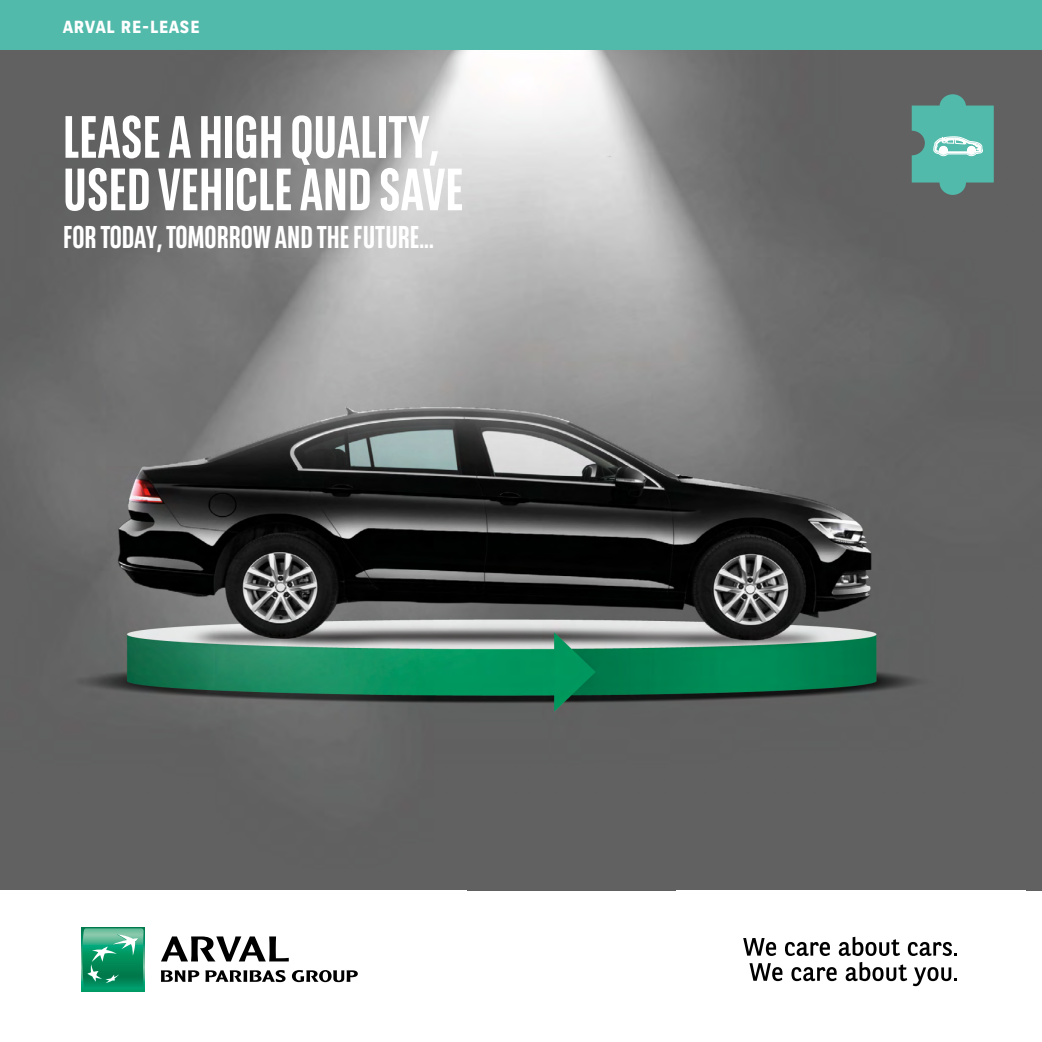
<style>
.page{position:relative;width:1042px;height:1042px;background:#fff}
.page>*{position:absolute;margin:0;border:0;box-sizing:border-box;transform-origin:0 0}
.t1{font:700 59.5px/52.5px "BNPP Sans Condensed";color:#fff}
.t2{font:700 31.5px "BNPP Sans Condensed";color:#fff}
.t3{font:700 17.5px "BNPP Sans";letter-spacing:.05em;color:#fff}
</style>
<div class="page">
<img style="left:0;top:50px;width:1042px;height:840px">
<div style="left:81px;top:927px;width:64px;height:64px;background:#009e6d"></div>
<svg style="left:82px;top:928px;width:62px;height:58px"></svg>
<svg style="left:161px;top:970px;width:38px;height:12px"></svg>
<svg style="left:205px;top:970px;width:80px;height:12px"></svg>
<svg style="left:292px;top:970px;width:66px;height:12px"></svg>
<svg style="left:161px;top:936px;width:128px;height:25px"></svg>
<svg style="left:743px;top:938px;width:33px;height:18px"></svg>
<svg style="left:785px;top:942px;width:45px;height:14px"></svg>
<svg style="left:839px;top:937px;width:61px;height:19px"></svg>
<svg style="left:908px;top:942px;width:49px;height:14px"></svg>
<svg style="left:749px;top:963px;width:33px;height:18px"></svg>
<svg style="left:791px;top:967px;width:45px;height:14px"></svg>
<svg style="left:845px;top:962px;width:62px;height:19px"></svg>
<svg style="left:913px;top:967px;width:44px;height:19px"></svg>
<div style="left:0;top:0;width:1042px;height:50px;background:#52baab"></div>
<svg style="left:912px;top:94px;width:82px;height:101px;background:#5faba0"></svg>
<p class="t3" style="left:63px;top:15px;width:138px">ARVAL RE-LEASE</p>
<p class="t1" style="left:63px;top:111px;width:402px">LEASE A HIGH QUALITY,<br>USED VEHICLE AND SAVE</p>
<p class="t2" style="left:63px;top:219px;width:372px">FOR TODAY, TOMORROW AND THE FUTURE...</p>
</div>
